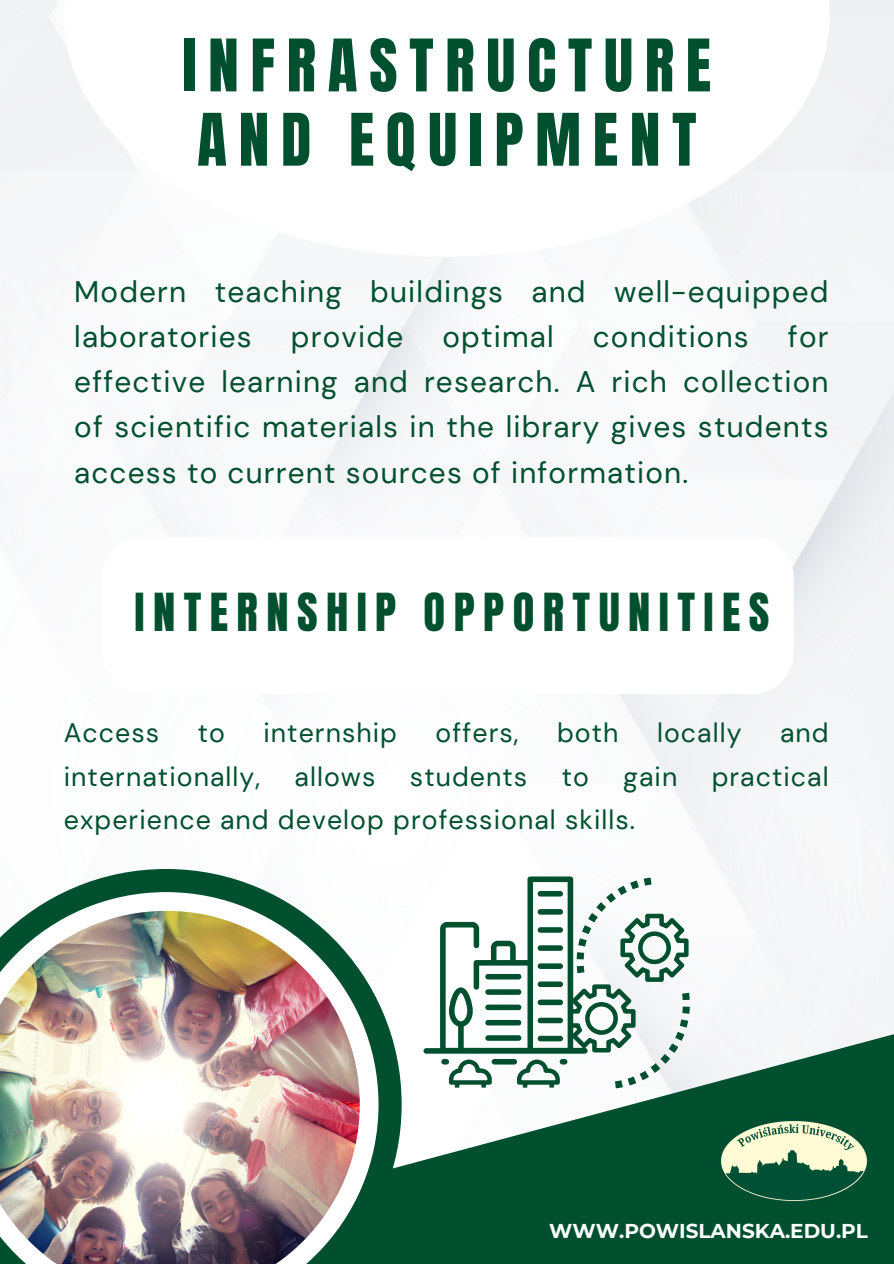
<style>
.page{position:relative;width:894px;height:1264px;background:#fff}
.page>*{position:absolute;margin:0;border:0;box-sizing:border-box;transform-origin:0 0}
.t1{font:61.5px/74.2px "Anton";letter-spacing:.19em;color:#00502f}
.t2{font:44.55px "Anton";letter-spacing:.19em;color:#00502f}
.t3{font:29.7px/45px "DM Sans";letter-spacing:.04em;color:#00502f}
.t4{font:26.7px "DM Sans";letter-spacing:.04em;color:#00502f}
.t5{font:700 19.95px "Montserrat";color:#fff}
</style>
<div class="page">
<svg style="left:259px;top:869px;width:45px;height:23px"></svg>
<svg style="left:0;top:745px;width:259px;height:147px"></svg>
<svg style="left:378px;top:916px;width:515px;height:347px;fill:#00502f"></svg>
<svg style="left:4px;top:892px;width:374px;height:371px"></svg>
<img style="left:0;top:910px;width:359px;height:353px">
<img style="left:719px;top:1118px;width:148px;height:84px">
<svg style="left:423px;top:876px;width:266px;height:212px"></svg>
<p class="t1" style="left:182px;top:29px;width:530px">INFRASTRUCTURE<br>AND EQUIPMENT</p>
<h4 class="t3" style="left:74px;top:270px;width:755px">Modern teaching buildings and well-equipped laboratories</h4>
<h4 class="t3" style="left:74px;top:315px;width:755px;text-align:justify;text-indent:713px">for effective learning and research. A rich collection of scientific materials in the library gives students access to current sources of information.</h4>
<h4 class="t3" style="left:291px;top:315px;width:114px">provide</h4>
<h4 class="t3" style="left:442px;top:315px;width:113px">optimal</h4>
<h4 class="t3" style="left:592px;top:315px;width:157px">conditions</h4>
<h2 class="t2" style="left:134px;top:580px;width:636px">INTERNSHIP OPPORTUNITIES</h2>
<p class="t4" style="left:64px;top:715px;width:97px">Access</p>
<p class="t4" style="left:198px;top:715px;width:29px">to</p>
<p class="t4" style="left:263px;top:715px;width:135px">internship</p>
<p class="t4" style="left:435px;top:715px;width:84px">offers,</p>
<p class="t4" style="left:557px;top:715px;width:63px">both</p>
<p class="t4" style="left:656px;top:715px;width:86px">locally</p>
<p class="t4" style="left:779px;top:715px;width:50px">and</p>
<p class="t4" style="left:64px;top:759px;width:198px">internationally,</p>
<p class="t4" style="left:294px;top:759px;width:82px">allows</p>
<p class="t4" style="left:410px;top:759px;width:119px">students</p>
<p class="t4" style="left:561px;top:759px;width:29px">to</p>
<p class="t4" style="left:623px;top:759px;width:56px">gain</p>
<p class="t4" style="left:711px;top:759px;width:118px">practical</p>
<p class="t4" style="left:64px;top:803px;width:572px">experience and develop professional skills.</p>
<p class="t5" style="left:549px;top:1218px;width:320px">WWW.POWISLANSKA.EDU.PL</p>
</div>
